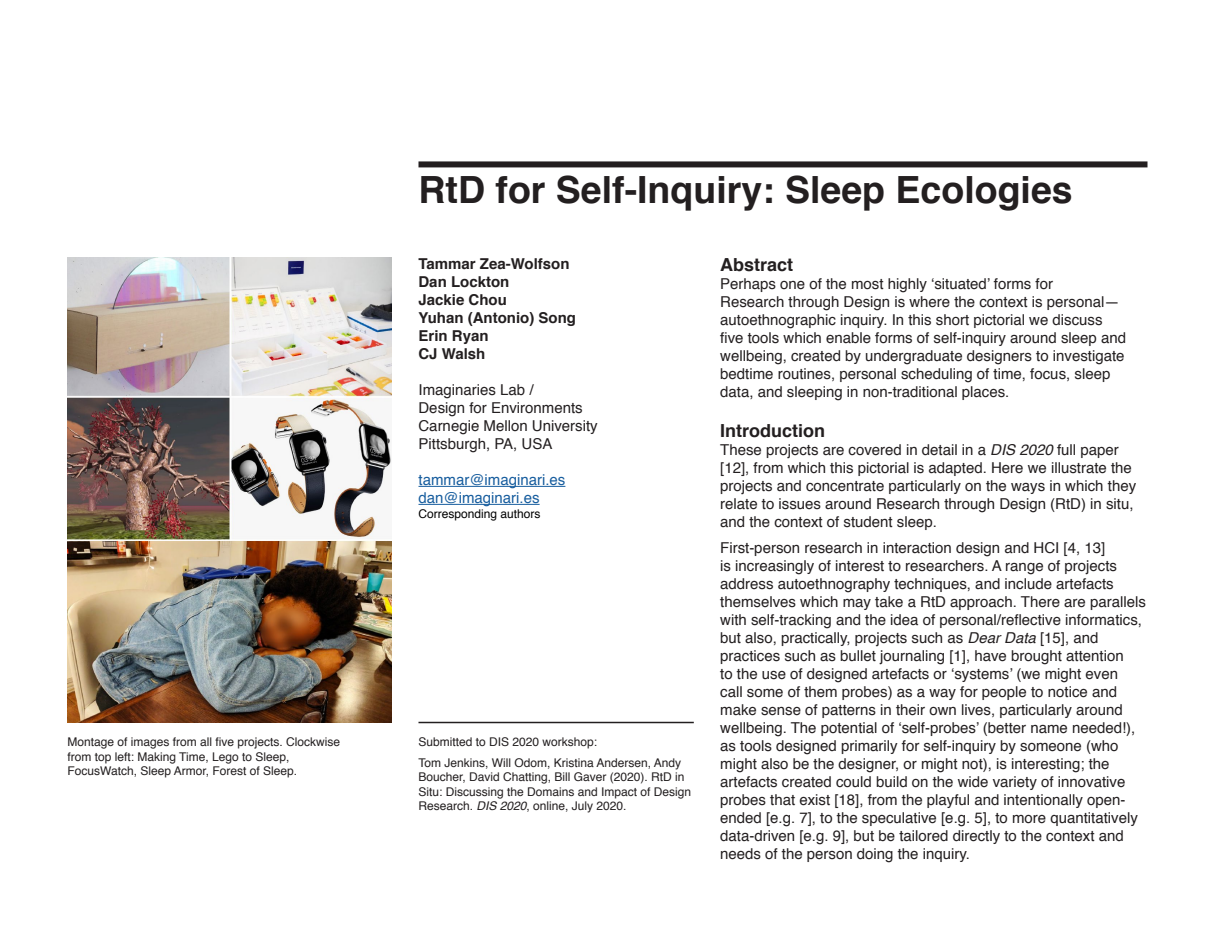
<style>
.page{position:relative;width:1215px;height:945px;background:#fff}
.page>*{position:absolute;margin:0;border:0;box-sizing:border-box;transform-origin:0 0}
.t1{font:700 37.5px "Helvetica";color:#231f20}
.t2{font:700 18px "Helvetica";color:#231f20}
.t3{font:15px/18px "Helvetica";color:#231f20}
.t4{font:700 15px "Helvetica";color:#231f20}
.t5{font:15px "Helvetica";color:#175d9e}
.t6{font:12px/14.4px "Helvetica";color:#231f20}
.t7{font:12px "Helvetica";color:#000001}
.s1{font-style:italic}
</style>
<div class="page">
<hr style="left:418px;top:486px;width:147px;height:1px;background:#175d9e">
<hr style="left:418px;top:504px;width:122px;height:1px;background:#175d9e">
<hr style="left:418px;top:722px;width:276px;height:1px;background:#231f20">
<div style="left:418px;top:161px;width:730px;height:6px;background:#231f20"></div>
<img style="left:68px;top:258px;width:324px;height:465px">
<p class="t6" style="left:68px;top:735px;width:274px">Montage of images from all five projects. Clockwise from top left: Making Time, Lego to Sleep,<br>FocusWatch, Sleep Armor, Forest of Sleep.</p>
<p class="t1" style="left:418px;top:160px;width:656px">RtD for Self-Inquiry: Sleep Ecologies</p>
<p class="t4" style="left:418px;top:252px;width:153px">Tammar Zea-Wolfson</p>
<p class="t4" style="left:418px;top:270px;width:92px">Dan Lockton</p>
<p class="t4" style="left:418px;top:288px;width:90px">Jackie Chou</p>
<p class="t4" style="left:418px;top:306px;width:159px">Yuhan (Antonio) Song</p>
<p class="t4" style="left:418px;top:324px;width:72px">Erin Ryan</p>
<p class="t4" style="left:418px;top:342px;width:68px">CJ Walsh</p>
<p class="t3" style="left:418px;top:381px;width:117px">Imaginaries Lab /</p>
<p class="t3" style="left:418px;top:399px;width:181px">Design for Environments<br>Carnegie Mellon University</p>
<p class="t3" style="left:418px;top:435px;width:135px">Pittsburgh, PA, USA</p>
<p class="t5" style="left:418px;top:468px;width:148px">tammar@imaginari.es</p>
<p class="t5" style="left:418px;top:486px;width:123px">dan@imaginari.es</p>
<p class="t7" style="left:418px;top:504px;width:124px">Corresponding authors</p>
<p class="t6" style="left:418px;top:735px;width:180px">Submitted to DIS 2020 workshop:</p>
<p class="t6" style="left:418px;top:756px;width:274px">Tom Jenkins, Will Odom, Kristina Andersen, Andy Boucher, David Chatting, Bill Gaver (2020). RtD in Situ: Discussing the Domains and Impact of Design Research. <span class="s1">DIS 2020</span>, online, July 2020.</p>
<p class="t2" style="left:720px;top:251px;width:75px">Abstract</p>
<p class="t3" style="left:720px;top:276px;width:408px">Perhaps one of the most highly ‘situated’ forms for<br>Research through Design is where the context is personal— autoethnographic inquiry. In this short pictorial we discuss five tools which enable forms of self-inquiry around sleep and wellbeing, created by undergraduate designers to investigate bedtime routines, personal scheduling of time, focus, sleep data, and sleeping in non-traditional places.</p>
<p class="t2" style="left:720px;top:416px;width:106px">Introduction</p>
<p class="t3" style="left:720px;top:441px;width:418px">These projects are covered in detail in a <span class="s1">DIS 2020</span> full paper [12], from which this pictorial is adapted. Here we illustrate the projects and concentrate particularly on the ways in which they relate to issues around Research through Design (RtD) in situ, and the context of student sleep.</p>
<p class="t3" style="left:720px;top:540px;width:427px">First-person research in interaction design and HCI [4, 13]<br>is increasingly of interest to researchers. A range of projects address autoethnography techniques, and include artefacts themselves which may take a RtD approach. There are parallels with self-tracking and the idea of personal/reflective informatics, but also, practically, projects such as <span class="s1">Dear Data</span> [15], and practices such as bullet journaling [1], have brought attention<br>to the use of designed artefacts or ‘systems’ (we might even<br>call some of them probes) as a way for people to notice and make sense of patterns in their own lives, particularly around wellbeing. The potential of ‘self-probes’ (better name needed!), as tools designed primarily for self-inquiry by someone (who might also be the designer, or might not), is interesting; the artefacts created could build on the wide variety of innovative probes that exist [18], from the playful and intentionally open&shy;ended [e.g. 7], to the speculative [e.g. 5], to more quantitatively data-driven [e.g. 9], but be tailored directly to the context and needs of the person doing the inquiry.</p>
</div>
